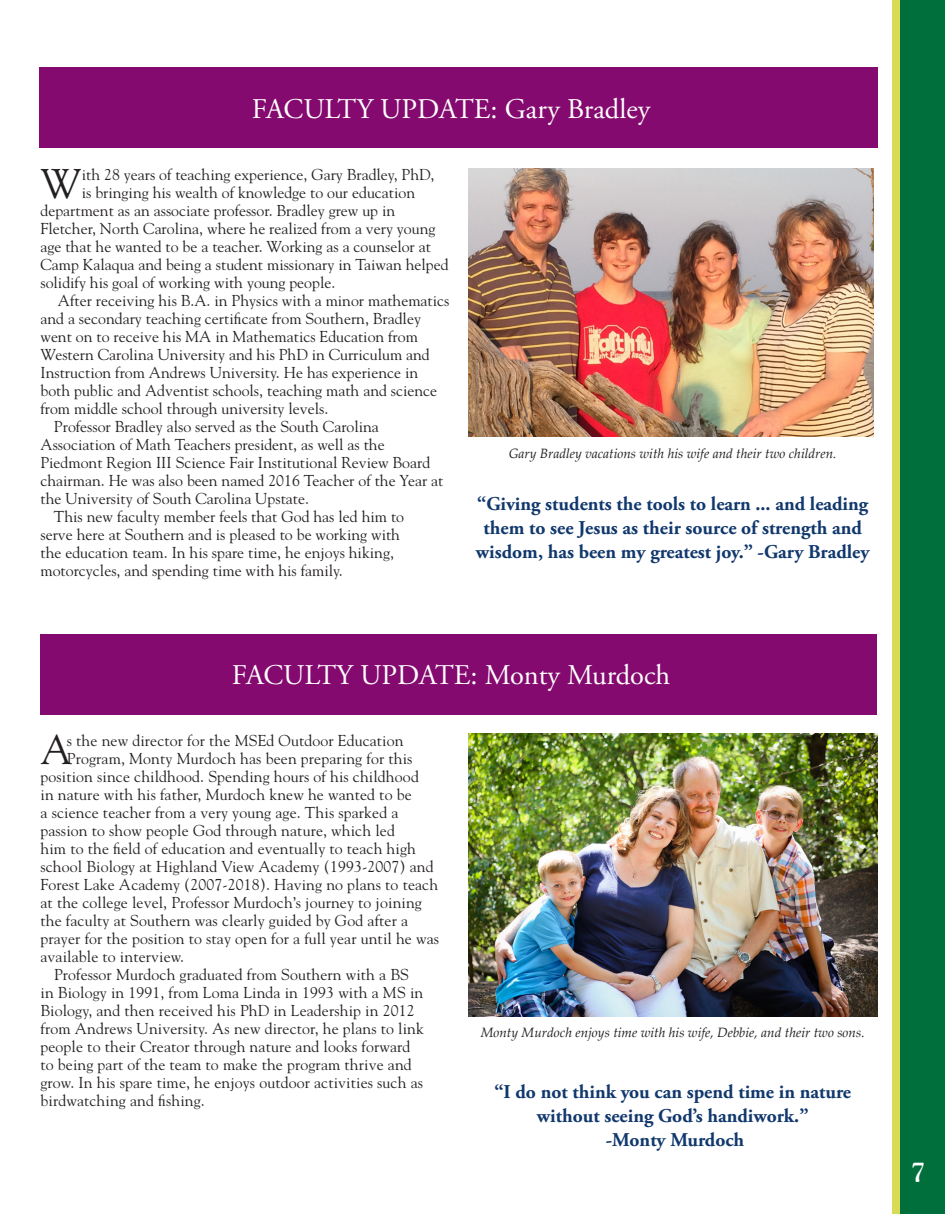
<style>
.page{position:relative;width:945px;height:1215px;background:#fff}
.page>*{position:absolute;margin:0;border:0;box-sizing:border-box;transform-origin:0 0}
.t1{font:41.25px "Goudy Std";color:#231f20}
.t2{font:28.5px "Adobe Garamond Pro";color:#fff}
.t3{font:700 27px "Goudy Std";color:#fff}
.t4{font:700 19.5px/24px "Adobe Garamond Pro";color:#11386d;text-align:center}
.t5{font:15.75px "Goudy Std";color:#231f20}
.t6{font:italic 13.5px "Palatino Linotype";color:#231f20}
</style>
<div class="page">
<div style="left:892px;top:0;width:45px;height:1214px;background:#d9da55"></div>
<div style="left:900px;top:0;width:45px;height:1214px;background:#006f3c"></div>
<div style="left:39px;top:68px;width:839px;height:80px;background:#850a70"></div>
<div style="left:40px;top:634px;width:838px;height:81px;background:#850a70"></div>
<img style="left:468px;top:734px;width:410px;height:282px">
<img style="left:468px;top:168px;width:405px;height:269px">
<h2 class="t2" style="left:252px;top:92px;width:400px">FACULTY UPDATE: Gary Bradley</h2>
<h1 class="t1" style="left:40px;top:158px;width:43px">W</h1>
<p class="t5" style="left:82px;top:165px;width:354px">ith 28 years of teaching experience, Gary Bradley, PhD,</p>
<p class="t5" style="left:82px;top:183px;width:335px">is bringing his wealth of knowledge to our education</p>
<p class="t5" style="left:41px;top:201px;width:356px">department as an associate professor. Bradley grew up in</p>
<p class="t5" style="left:41px;top:219px;width:396px">Fletcher, North Carolina, where he realized from a very young</p>
<p class="t5" style="left:41px;top:237px;width:392px">age that he wanted to be a teacher. Working as a counselor at</p>
<p class="t5" style="left:41px;top:255px;width:410px">Camp Kalaqua and being a student missionary in Taiwan helped</p>
<p class="t5" style="left:41px;top:273px;width:296px">solidify his goal of working with young people.</p>
<p class="t5" style="left:58px;top:291px;width:393px">After receiving his B.A. in Physics with a minor mathematics</p>
<p class="t5" style="left:41px;top:309px;width:382px">and a secondary teaching certificate from Southern, Bradley</p>
<p class="t5" style="left:41px;top:327px;width:379px">went on to receive his MA in Mathematics Education from</p>
<p class="t5" style="left:41px;top:345px;width:391px">Western Carolina University and his PhD in Curriculum and</p>
<p class="t5" style="left:41px;top:363px;width:379px">Instruction from Andrews University. He has experience in</p>
<p class="t5" style="left:41px;top:381px;width:398px">both public and Adventist schools, teaching math and science</p>
<p class="t5" style="left:41px;top:399px;width:289px">from middle school through university levels.</p>
<p class="t5" style="left:54px;top:417px;width:326px">Professor Bradley also served as the South Carolina</p>
<p class="t5" style="left:41px;top:435px;width:346px">Association of Math Teachers president, as well as the</p>
<p class="t5" style="left:41px;top:453px;width:391px">Piedmont Region III Science Fair Institutional Review Board</p>
<p class="t5" style="left:41px;top:471px;width:404px">chairman. He was also been named 2016 Teacher of the Year at</p>
<p class="t5" style="left:41px;top:489px;width:270px">the University of South Carolina Upstate.</p>
<p class="t5" style="left:54px;top:507px;width:352px">This new faculty member feels that God has led him to</p>
<p class="t5" style="left:41px;top:525px;width:361px">serve here at Southern and is pleased to be working with</p>
<p class="t5" style="left:41px;top:543px;width:355px">the education team. In his spare time, he enjoys hiking,</p>
<p class="t5" style="left:41px;top:561px;width:304px">motorcycles, and spending time with his family.</p>
<p class="t6" style="left:509px;top:443px;width:329px">Gary Bradley vacations with his wife and their two children.</p>
<p class="t4" style="left:476px;top:493px;width:395px">“Giving students the tools to learn ... and leading them to see Jesus as their source of strength and wisdom, has been my greatest joy.” -Gary Bradley</p>
<h2 class="t2" style="left:232px;top:658px;width:440px">FACULTY UPDATE: Monty Murdoch</h2>
<h1 class="t1" style="left:40px;top:724px;width:34px">A</h1>
<p class="t5" style="left:67px;top:730px;width:338px">s the new director for the MSEd Outdoor Education</p>
<p class="t5" style="left:67px;top:748px;width:347px">Program, Monty Murdoch has been preparing for this</p>
<p class="t5" style="left:41px;top:766px;width:380px">position since childhood. Spending hours of his childhood</p>
<p class="t5" style="left:41px;top:784px;width:373px">in nature with his father, Murdoch knew he wanted to be</p>
<p class="t5" style="left:41px;top:802px;width:359px">a science teacher from a very young age. This sparked a</p>
<p class="t5" style="left:41px;top:820px;width:356px">passion to show people God through nature, which led</p>
<p class="t5" style="left:41px;top:838px;width:377px">him to the field of education and eventually to teach high</p>
<p class="t5" style="left:41px;top:856px;width:395px">school Biology at Highland View Academy (1993-2007) and</p>
<p class="t5" style="left:41px;top:874px;width:399px">Forest Lake Academy (2007-2018). Having no plans to teach</p>
<p class="t5" style="left:41px;top:892px;width:383px">at the college level, Professor Murdoch’s journey to joining</p>
<p class="t5" style="left:41px;top:910px;width:369px">the faculty at Southern was clearly guided by God after a</p>
<p class="t5" style="left:41px;top:928px;width:400px">prayer for the position to stay open for a full year until he was</p>
<p class="t5" style="left:41px;top:946px;width:145px">available to interview.</p>
<p class="t5" style="left:54px;top:964px;width:356px">Professor Murdoch graduated from Southern with a BS</p>
<p class="t5" style="left:41px;top:982px;width:384px">in Biology in 1991, from Loma Linda in 1993 with a MS in</p>
<p class="t5" style="left:41px;top:1000px;width:376px">Biology, and then received his PhD in Leadership in 2012</p>
<p class="t5" style="left:41px;top:1018px;width:385px">from Andrews University. As new director, he plans to link</p>
<p class="t5" style="left:41px;top:1036px;width:371px">people to their Creator through nature and looks forward</p>
<p class="t5" style="left:41px;top:1054px;width:373px">to being part of the team to make the program thrive and</p>
<p class="t5" style="left:41px;top:1072px;width:384px">grow. In his spare time, he enjoys outdoor activities such as</p>
<p class="t5" style="left:41px;top:1090px;width:166px">birdwatching and fishing.</p>
<p class="t6" style="left:481px;top:1023px;width:385px">Monty Murdoch enjoys time with his wife, Debbie, and their two sons.</p>
<p class="t4" style="left:494px;top:1080px;width:358px">“I do not think you can spend time in nature without seeing God’s handiwork.”<br>-Monty Murdoch</p>
<h3 class="t3" style="left:911px;top:1155px;width:17px">7</h3>
</div>
